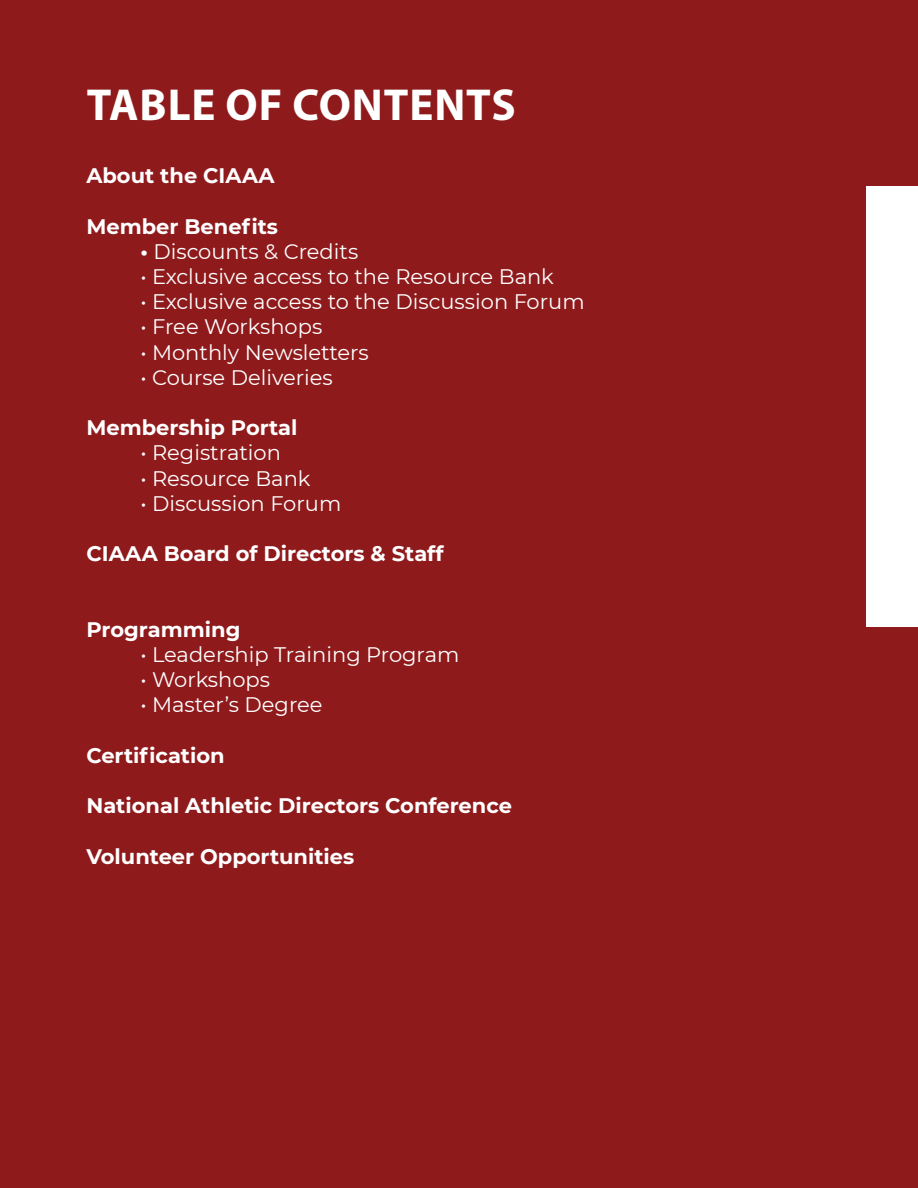
<style>
.page{position:relative;width:918px;height:1188px;background:#8f1a1c}
.page>*{position:absolute;margin:0;border:0;box-sizing:border-box;transform-origin:0 0}
.t1{font:700 45px "Myriad Pro";letter-spacing:.02em;color:#fff}
.t2{font:21px "Montserrat";color:#fff}
.t3{font:700 21px "Montserrat";color:#fff}
.s1{font-weight:700}
</style>
<div class="page">
<div style="left:866px;top:187px;width:52px;height:440px;background:#fff"></div>
<h1 class="t1" style="left:87px;top:76px;width:430px">TABLE OF CONTENTS</h1>
<p class="t3" style="left:86px;top:161px;width:190px">About the CIAAA</p>
<p class="t3" style="left:86px;top:211px;width:193px">Member Benefits</p>
<p class="t2" style="left:140px;top:237px;width:219px"><span class="s1">•</span> Discounts &amp; Credits</p>
<p class="t2" style="left:140px;top:262px;width:415px">• Exclusive access to the Resource Bank</p>
<p class="t2" style="left:140px;top:287px;width:446px">• Exclusive access to the Discussion Forum</p>
<p class="t2" style="left:140px;top:313px;width:183px">• Free Workshops</p>
<p class="t2" style="left:140px;top:338px;width:230px">• Monthly Newsletters</p>
<p class="t2" style="left:140px;top:363px;width:194px">• Course Deliveries</p>
<p class="t3" style="left:86px;top:413px;width:213px">Membership Portal</p>
<p class="t2" style="left:140px;top:439px;width:142px">• Registration</p>
<p class="t2" style="left:140px;top:464px;width:172px">• Resource Bank</p>
<p class="t2" style="left:140px;top:489px;width:202px">• Discussion Forum</p>
<p class="t3" style="left:86px;top:539px;width:359px">CIAAA Board of Directors &amp; Staff</p>
<p class="t3" style="left:86px;top:614px;width:156px">Programming</p>
<p class="t2" style="left:140px;top:640px;width:321px">• Leadership Training Program</p>
<p class="t2" style="left:140px;top:665px;width:131px">• Workshops</p>
<p class="t2" style="left:140px;top:691px;width:184px">• Master’s Degree</p>
<p class="t3" style="left:86px;top:740px;width:140px">Certification</p>
<p class="t3" style="left:86px;top:791px;width:427px">National Athletic Directors Conference</p>
<p class="t3" style="left:86px;top:841px;width:269px">Volunteer Opportunities</p>
</div>
